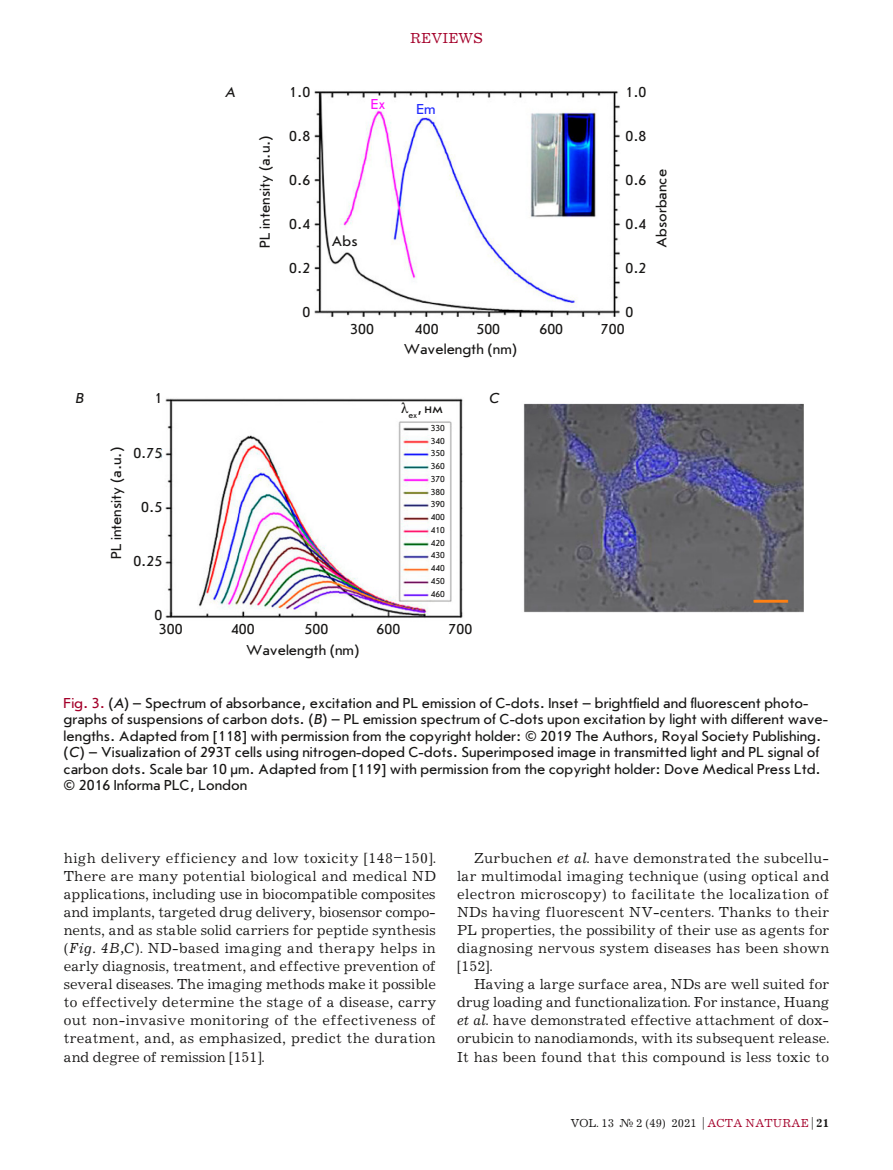
<style>
.page{position:relative;width:893px;height:1170px;background:#fff}
.page>*{position:absolute;margin:0;border:0;box-sizing:border-box;transform-origin:0 0}
.Текст{font:15px/18px "Journal C";letter-spacing:.015em;color:#181716;text-align:justify}
.Подпись_Фото{font:15px/16.5px "Journal Sans C";color:#181716}
.t1{font:15px "Journal C";color:#a4002a}
.Подпись_Фото-2{font:italic 15px "Journal Sans C";color:#181716}
.Подпись_Фото-3{font:15px "Journal Sans C";color:#ff0efe}
.Подпись_Фото-4{font:15px "Journal Sans C";color:#242cfd}
.t2{font:12px "Journal C";color:#181716}
.Подпись_Фото-5{font:9px "Journal Sans C";color:#181716}
.s1{font-family:"Newton C Pro"}
.s2{color:#a4002a}
.s3{font-style:italic}
.s4{font-weight:700}
</style>
<div class="page">
<img style="left:160px;top:91px;width:644px;height:528px">
<p class="t1" style="left:410px;top:31px;width:74px">REVIEWS</p>
<p class="Подпись_Фото-2" style="left:225px;top:84px;width:11px">А</p>
<p class="Подпись_Фото" style="left:257px;top:247px;width:114px;rotate:-90deg">PL intensity (a.u.)</p>
<p class="Подпись_Фото" style="left:289px;top:84px;width:23px">1.0</p>
<p class="Подпись_Фото" style="left:289px;top:128px;width:23px">0.8</p>
<p class="Подпись_Фото" style="left:289px;top:172px;width:23px">0.6</p>
<p class="Подпись_Фото" style="left:289px;top:216px;width:23px">0.4</p>
<p class="Подпись_Фото" style="left:289px;top:260px;width:23px">0.2</p>
<p class="Подпись_Фото" style="left:302px;top:304px;width:9px">0</p>
<p class="Подпись_Фото-3" style="left:371px;top:96px;width:16px">Ex</p>
<p class="Подпись_Фото-4" style="left:417px;top:102px;width:21px">Em</p>
<p class="Подпись_Фото" style="left:332px;top:233px;width:28px">Abs</p>
<p class="Подпись_Фото" style="left:625px;top:84px;width:23px">1.0</p>
<p class="Подпись_Фото" style="left:625px;top:128px;width:23px">0.8</p>
<p class="Подпись_Фото" style="left:625px;top:172px;width:23px">0.6</p>
<p class="Подпись_Фото" style="left:625px;top:216px;width:23px">0.4</p>
<p class="Подпись_Фото" style="left:625px;top:260px;width:23px">0.2</p>
<p class="Подпись_Фото" style="left:625px;top:304px;width:9px">0</p>
<p class="Подпись_Фото" style="left:350px;top:321px;width:25px">300</p>
<p class="Подпись_Фото" style="left:415px;top:321px;width:25px">400</p>
<p class="Подпись_Фото" style="left:476px;top:321px;width:25px">500</p>
<p class="Подпись_Фото" style="left:539px;top:321px;width:25px">600</p>
<p class="Подпись_Фото" style="left:601px;top:321px;width:25px">700</p>
<p class="Подпись_Фото" style="left:404px;top:341px;width:115px">Wavelength (nm)</p>
<p class="Подпись_Фото" style="left:653px;top:248px;width:80px;rotate:-90deg">Absorbance</p>
<p class="Подпись_Фото-2" style="left:76px;top:391px;width:10px">B</p>
<p class="Подпись_Фото-2" style="left:489px;top:391px;width:12px">C</p>
<p class="Подпись_Фото-5" style="left:431px;top:423px;width:16px">330</p>
<p class="Подпись_Фото-5" style="left:431px;top:436px;width:16px">340</p>
<p class="Подпись_Фото-5" style="left:431px;top:448px;width:16px">350</p>
<p class="Подпись_Фото-5" style="left:431px;top:461px;width:16px">360</p>
<p class="Подпись_Фото-5" style="left:431px;top:474px;width:16px">370</p>
<p class="Подпись_Фото-5" style="left:431px;top:487px;width:16px">380</p>
<p class="Подпись_Фото-5" style="left:431px;top:500px;width:16px">390</p>
<p class="Подпись_Фото-5" style="left:431px;top:512px;width:16px">400</p>
<p class="Подпись_Фото-5" style="left:431px;top:525px;width:16px">410</p>
<p class="Подпись_Фото-5" style="left:431px;top:538px;width:16px">420</p>
<p class="Подпись_Фото-5" style="left:431px;top:551px;width:16px">430</p>
<p class="Подпись_Фото-5" style="left:431px;top:563px;width:16px">440</p>
<p class="Подпись_Фото-5" style="left:431px;top:576px;width:16px">450</p>
<p class="Подпись_Фото-5" style="left:431px;top:589px;width:16px">460</p>
<p class="Подпись_Фото" style="left:154px;top:390px;width:9px">1</p>
<p class="Подпись_Фото" style="left:401px;top:400px;width:43px"><span class="s1">λ</span><sub>ex</sub>, нм</p>
<p class="Подпись_Фото" style="left:133px;top:444px;width:30px">0.75</p>
<p class="Подпись_Фото" style="left:108px;top:559px;width:114px;rotate:-90deg">PL intensity (a.u.)</p>
<p class="Подпись_Фото" style="left:141px;top:498px;width:23px">0.5</p>
<p class="Подпись_Фото" style="left:133px;top:552px;width:30px">0.25</p>
<p class="Подпись_Фото" style="left:154px;top:606px;width:9px">0</p>
<p class="Подпись_Фото" style="left:159px;top:621px;width:25px">300</p>
<p class="Подпись_Фото" style="left:231px;top:621px;width:25px">400</p>
<p class="Подпись_Фото" style="left:305px;top:621px;width:25px">500</p>
<p class="Подпись_Фото" style="left:377px;top:621px;width:25px">600</p>
<p class="Подпись_Фото" style="left:449px;top:621px;width:25px">700</p>
<p class="Подпись_Фото" style="left:246px;top:641px;width:115px">Wavelength (nm)</p>
<p class="Подпись_Фото" style="left:64px;top:694px;width:766px"><span class="s2">Fig. 3.</span> (<span class="s3">A</span>) – Spectrum of absorbance, excitation and PL emission of C-dots. Inset – brightfield and fluorescent photo&shy;graphs of suspensions of carbon dots. (<span class="s3">B</span>) – PL emission spectrum of C-dots upon excitation by light with different wave&shy;lengths. Adapted from [118] with permission from the copyright holder: © 2019 The Authors, Royal Society Publishing. (<span class="s3">C</span>) – Visualization of 293T cells using nitrogen-doped C-dots. Superimposed image in transmitted light and PL signal of carbon dots. Scale bar 10 μm. Adapted from [119] with permission from the copyright holder: Dove Medical Press Ltd. © 2016 Informa PLC, London</p>
<p class="Текст" style="left:64px;top:849px;width:374px">high delivery efficiency and low toxicity [148–150].<br>There are many potential biological and medical ND applications, including use in biocompatible composites and implants, targeted drug delivery, biosensor compo&shy;nents, and as stable solid carriers for peptide synthesis (<span class="s3">Fig. 4B,C</span>). ND-based imaging and therapy helps in early diagnosis, treatment, and effective prevention of several diseases. The imaging methods make it possible to effectively determine the stage of a disease, carry out non-invasive monitoring of the effectiveness of treatment, and, as emphasized, predict the duration and degree of remission [151].</p>
<p class="Текст" style="left:457px;top:849px;width:374px;text-indent:17px">Zurbuchen <span class="s3">et al</span>. have demonstrated the subcellu&shy;lar multimodal imaging technique (using optical and electron microscopy) to facilitate the localization of NDs having fluorescent NV-centers. Thanks to their PL properties, the possibility of their use as agents for diagnosing nervous system diseases has been shown [152].</p>
<p class="Текст" style="left:457px;top:975px;width:374px;text-indent:17px">Having a large surface area, NDs are well suited for drug loading and functionalization. For instance, Huang <span class="s3">et al</span>. have demonstrated effective attachment of dox&shy;orubicin to nanodiamonds, with its subsequent release.<br>It has been found that this compound is less toxic to</p>
<p class="t2" style="left:570px;top:1116px;width:260px">VOL. 13 № 2 (49) 2021 | <span class="s2">ACTA NATURAE</span> | <span class="s4">21</span></p>
</div>
